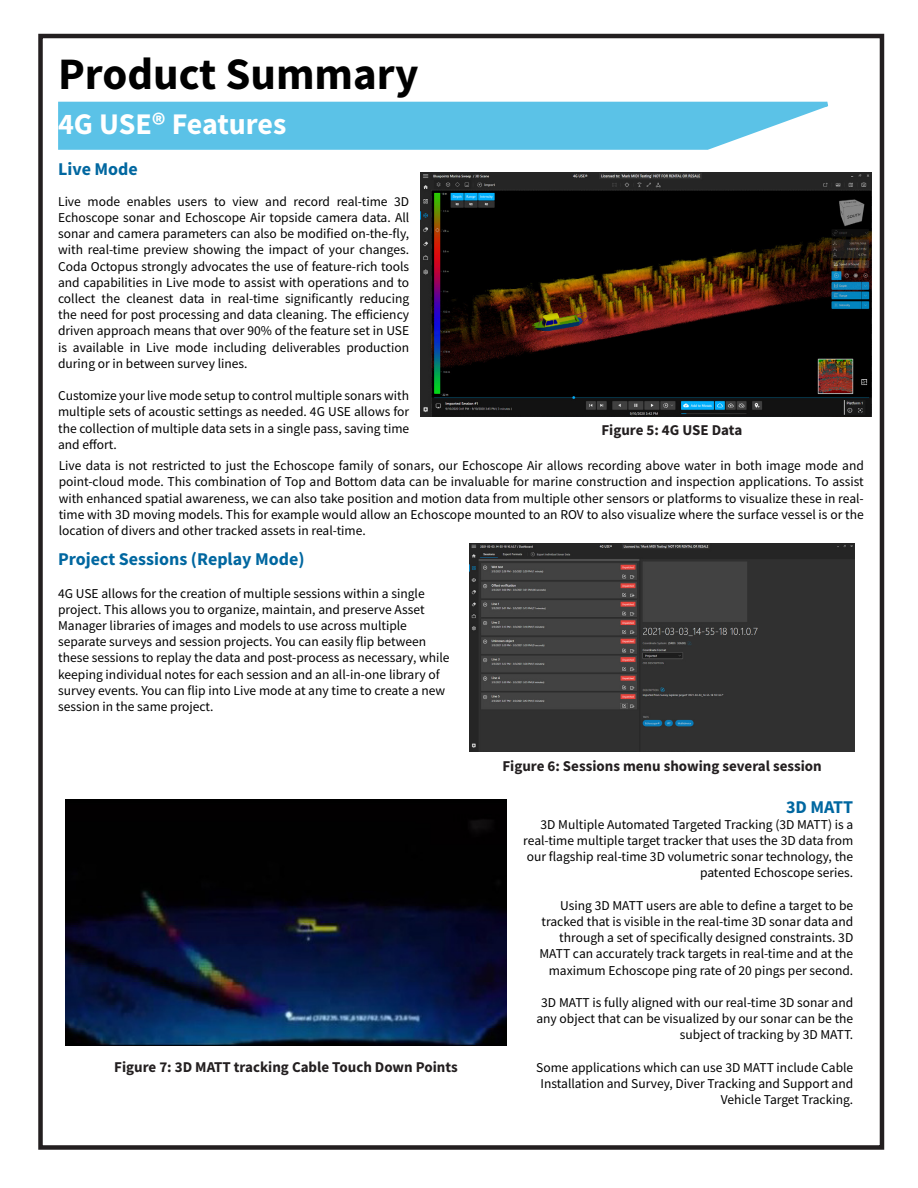
<style>
.page{position:relative;width:918px;height:1188px;background:#fff}
.page>*{position:absolute;margin:0;border:0;box-sizing:border-box;transform-origin:0 0}
.t1{font:700 45px "Source Sans Pro";color:#000}
.t2{font:700 30px "Source Sans Pro";letter-spacing:-.005em;color:#fff}
.t3{font:700 18px "Source Sans Pro";color:#0067a0}
.t4{font:700 15px "Source Sans Pro";color:#231f20}
.t5{font:13.5px/16.2px "Source Sans Pro";color:#000;text-align:right}
</style>
<div class="page">
<svg style="left:58px;top:101px;width:770px;height:49px;background:#69c7e9"></svg>
<img style="left:421px;top:173px;width:450px;height:244px">
<img style="left:470px;top:544px;width:384px;height:208px">
<div style="left:38px;top:34px;width:846px;height:1116px;border:4px solid #231f20"></div>
<img style="left:66px;top:799px;width:440px;height:247px">
<p class="t1" style="left:58px;top:44px;width:362px">Product Summary</p>
<p class="t2" style="left:58px;top:103px;width:230px">4G USE® Features</p>
<p class="t3" style="left:58px;top:157px;width:81px">Live Mode</p>
<p class="t5" style="left:58px;top:193px;width:353px;text-align:justify">Live mode enables users to view and record real-time 3D Echoscope sonar and Echoscope Air topside camera data. All sonar and camera parameters can also be modified on-the-fly, with real-time preview showing the impact of your changes.<br>Coda Octopus strongly advocates the use of feature-rich tools and capabilities in Live mode to assist with operations and to collect the cleanest data in real-time significantly reducing the need for post processing and data cleaning. The efficiency driven approach means that over 90% of the feature set in USE is available in Live mode including deliverables production during or in between survey lines.</p>
<p class="t5" style="left:58px;top:388px;width:353px;text-align:justify">Customize your live mode setup to control multiple sonars with multiple sets of acoustic settings as needed. 4G USE allows for the collection of multiple data sets in a single pass, saving time and effort.</p>
<p class="t4" style="left:601px;top:420px;width:142px">Figure 5: 4G USE Data</p>
<p class="t5" style="left:59px;top:458px;width:807px;text-align:justify">Live data is not restricted to just the Echoscope family of sonars, our Echoscope Air allows recording above water in both image mode and point-cloud mode. This combination of Top and Bottom data can be invaluable for marine construction and inspection applications. To assist with enhanced spatial awareness, we can also take position and motion data from multiple other sensors or platforms to visualize these in real&shy;time with 3D moving models. This for example would allow an Echoscope mounted to an ROV to also visualize where the surface vessel is or the location of divers and other tracked assets in real-time.</p>
<p class="t3" style="left:58px;top:547px;width:248px">Project Sessions (Replay Mode)</p>
<p class="t5" style="left:58px;top:585px;width:393px;text-align:left">4G USE allows for the creation of multiple sessions within a single project. This allows you to organize, maintain, and preserve Asset Manager libraries of images and models to use across multiple separate surveys and session projects. You can easily flip between these sessions to replay the data and post-process as necessary, while keeping individual notes for each session and an all-in-one library of survey events. You can flip into Live mode at any time to create a new session in the same project.</p>
<p class="t4" style="left:114px;top:1057px;width:345px">Figure 7: 3D MATT tracking Cable Touch Down Points</p>
<p class="t4" style="left:502px;top:756px;width:321px">Figure 6: Sessions menu showing several session</p>
<p class="t3" style="left:786px;top:794px;width:69px">3D MATT</p>
<p class="t5" style="left:523px;top:816px;width:332px">3D Multiple Automated Targeted Tracking (3D MATT) is a real-time multiple target tracker that uses the 3D data from our flagship real-time 3D volumetric sonar technology, the patented Echoscope series.</p>
<p class="t5" style="left:539px;top:897px;width:315px">Using 3D MATT users are able to define a target to be tracked that is visible in the real-time 3D sonar data and through a set of specifically designed constraints. 3D MATT can accurately track targets in real-time and at the maximum Echoscope ping rate of 20 pings per second.</p>
<p class="t5" style="left:536px;top:994px;width:318px">3D MATT is fully aligned with our real-time 3D sonar and any object that can be visualized by our sonar can be the subject of tracking by 3D MATT.</p>
<p class="t5" style="left:536px;top:1059px;width:319px">Some applications which can use 3D MATT include Cable<br>Installation and Survey, Diver Tracking and Support and<br>Vehicle Target Tracking.</p>
</div>
